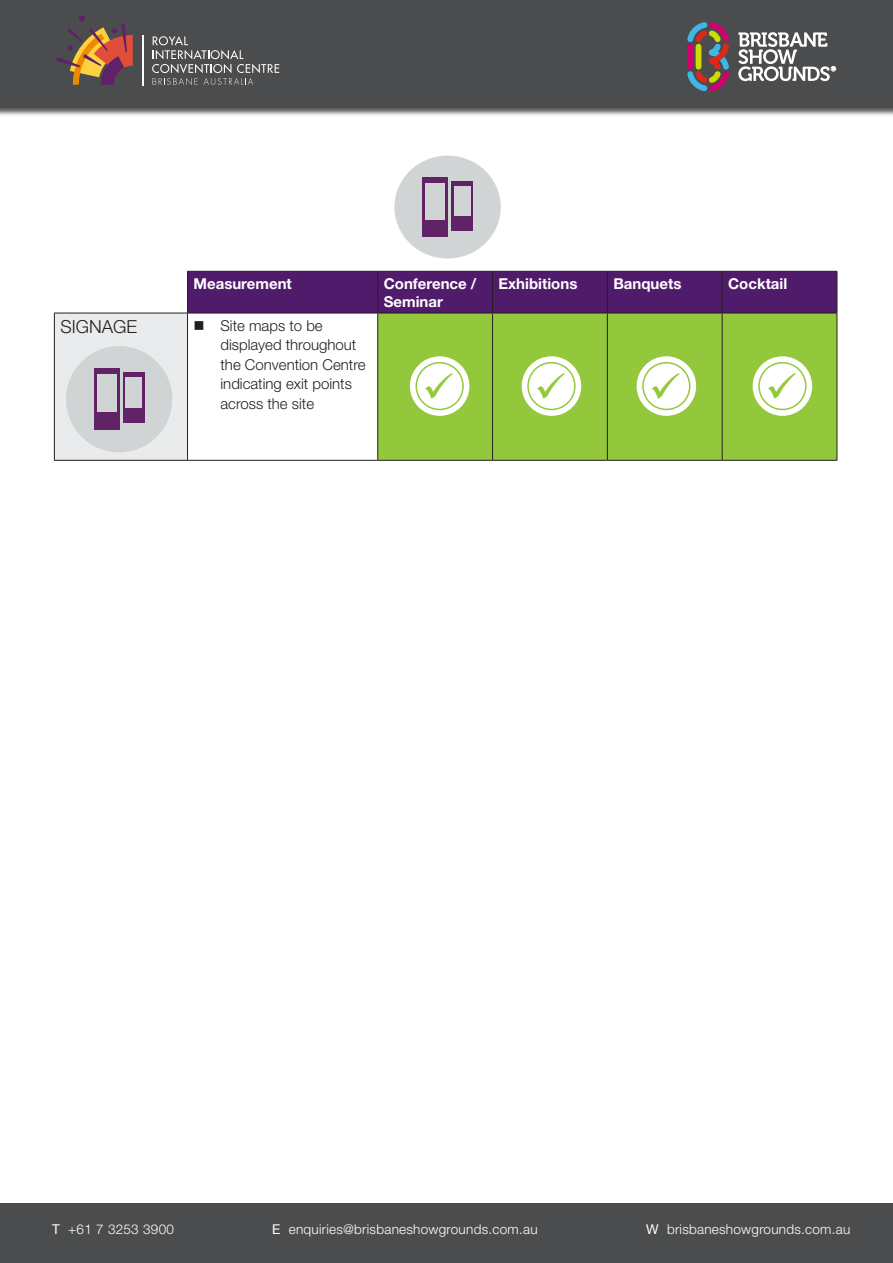
<style>
.page{position:relative;width:893px;height:1263px;background:#fff}
.page>*{position:absolute;margin:0;border:0;box-sizing:border-box;transform-origin:0 0}
.t1{font:300 18px "Helvetica Neue";color:#231f20}
.t2{font:300 15px/19.5px "Helvetica Neue";color:#231f20}
.t3{font:700 15px/18px "Helvetica Neue";color:#fff}
.t4{font:300 13.5px "Helvetica Neue";letter-spacing:.02em;color:#fff}
.s1{font-weight:400}
</style>
<div class="page">
<div style="left:0;top:0;width:893px;height:117px;background:#231f20;opacity:.75"></div>
<div style="left:0;top:0;width:893px;height:108px;background:#4b4c4d"></div>
<svg style="left:687px;top:22px;width:149px;height:70px"></svg>
<svg style="left:152px;top:36px;width:127px;height:49px"></svg>
<hr style="left:142px;top:35px;width:1px;height:50px;background:#fff">
<svg style="left:56px;top:24px;width:77px;height:61px"></svg>
<div style="left:79px;top:15px;width:6px;height:7px;background:#5f2167;border-radius:3px"></div>
<div style="left:0;top:1203px;width:893px;height:60px;background:#4b4c4d"></div>
<div style="left:188px;top:272px;width:649px;height:41px;background:#511b6c"></div>
<div style="left:54px;top:313px;width:134px;height:147px;background:#eaebec"></div>
<div style="left:378px;top:314px;width:459px;height:146px;background:#94c83c"></div>
<hr style="left:187px;top:271px;width:191px;height:1px;background:#231f20">
<hr style="left:187px;top:272px;width:1px;height:41px;background:#231f20">
<hr style="left:378px;top:271px;width:115px;height:1px;background:#231f20">
<hr style="left:377px;top:272px;width:1px;height:41px;background:#231f20">
<hr style="left:493px;top:271px;width:114px;height:1px;background:#231f20">
<hr style="left:492px;top:272px;width:1px;height:41px;background:#231f20">
<hr style="left:607px;top:271px;width:115px;height:1px;background:#231f20">
<hr style="left:607px;top:272px;width:1px;height:41px;background:#231f20">
<hr style="left:722px;top:271px;width:115px;height:1px;background:#231f20">
<hr style="left:722px;top:272px;width:1px;height:41px;background:#231f20">
<hr style="left:837px;top:272px;width:1px;height:41px;background:#231f20">
<hr style="left:187px;top:313px;width:1px;height:147px;background:#231f20">
<hr style="left:377px;top:313px;width:1px;height:147px;background:#231f20">
<hr style="left:492px;top:313px;width:1px;height:147px;background:#231f20">
<hr style="left:607px;top:313px;width:1px;height:147px;background:#231f20">
<hr style="left:722px;top:313px;width:1px;height:147px;background:#231f20">
<hr style="left:54px;top:313px;width:134px;height:1px;background:#231f20">
<hr style="left:54px;top:313px;width:1px;height:147px;background:#231f20">
<hr style="left:54px;top:460px;width:134px;height:1px;background:#231f20">
<hr style="left:188px;top:313px;width:190px;height:1px;background:#231f20">
<hr style="left:378px;top:313px;width:115px;height:1px;background:#231f20">
<hr style="left:493px;top:313px;width:114px;height:1px;background:#231f20">
<hr style="left:607px;top:313px;width:115px;height:1px;background:#231f20">
<hr style="left:722px;top:313px;width:115px;height:1px;background:#231f20">
<hr style="left:837px;top:313px;width:1px;height:147px;background:#231f20">
<hr style="left:188px;top:460px;width:190px;height:1px;background:#231f20">
<hr style="left:378px;top:460px;width:115px;height:1px;background:#231f20">
<hr style="left:493px;top:460px;width:114px;height:1px;background:#231f20">
<hr style="left:607px;top:460px;width:115px;height:1px;background:#231f20">
<hr style="left:722px;top:460px;width:115px;height:1px;background:#231f20">
<div style="left:394px;top:156px;width:107px;height:102px;background:#d1d4d4;border-radius:50%"></div>
<div style="left:423px;top:177px;width:25px;height:60px;background:#5f2366"></div>
<div style="left:425px;top:183px;width:20px;height:36px;background:#d1d4d4"></div>
<div style="left:452px;top:181px;width:21px;height:49px;background:#5f2366"></div>
<div style="left:454px;top:186px;width:16px;height:30px;background:#d1d4d4"></div>
<div style="left:66px;top:346px;width:106px;height:106px;background:#d1d4d4;border-radius:50%"></div>
<div style="left:94px;top:369px;width:25px;height:61px;background:#5f2366"></div>
<div style="left:97px;top:374px;width:20px;height:38px;background:#d1d4d4"></div>
<div style="left:123px;top:372px;width:21px;height:51px;background:#5f2366"></div>
<div style="left:125px;top:377px;width:17px;height:31px;background:#d1d4d4"></div>
<svg style="left:410px;top:356px;width:59px;height:60px"></svg>
<div style="left:416px;top:363px;width:47px;height:46px;background:#fff;border-radius:50%"></div>
<div style="left:415px;top:362px;width:49px;height:48px;border:2px solid #94c83c;border-radius:50%"></div>
<svg style="left:522px;top:356px;width:59px;height:60px"></svg>
<div style="left:528px;top:363px;width:47px;height:46px;background:#fff;border-radius:50%"></div>
<div style="left:527px;top:362px;width:49px;height:48px;border:2px solid #94c83c;border-radius:50%"></div>
<svg style="left:637px;top:356px;width:59px;height:60px"></svg>
<div style="left:643px;top:363px;width:47px;height:46px;background:#fff;border-radius:50%"></div>
<div style="left:642px;top:362px;width:48px;height:48px;border:2px solid #94c83c;border-radius:50%"></div>
<svg style="left:753px;top:356px;width:59px;height:60px"></svg>
<div style="left:759px;top:363px;width:47px;height:46px;background:#fff;border-radius:50%"></div>
<div style="left:758px;top:362px;width:48px;height:48px;border:2px solid #94c83c;border-radius:50%"></div>
<p class="t3" style="left:194px;top:274px;width:100px">Measurement</p>
<p class="t3" style="left:384px;top:274px;width:94px">Conference /<br>Seminar</p>
<p class="t3" style="left:499px;top:274px;width:80px">Exhibitions</p>
<p class="t3" style="left:613px;top:274px;width:70px">Banquets</p>
<p class="t3" style="left:728px;top:274px;width:61px">Cocktail</p>
<p class="t1" style="left:60px;top:316px;width:78px">SIGNAGE</p>
<p class="t2" style="left:221px;top:315px;width:147px;text-indent:-27px">■ Site maps to be displayed throughout the Convention Centre indicating exit points across the site</p>
<p class="t4" style="left:52px;top:1221px;width:123px"><span class="s1">T</span> +61 7 3253 3900</p>
<p class="t4" style="left:272px;top:1221px;width:267px"><span class="s1">E</span> enquiries@brisbaneshowgrounds.com.au</p>
<p class="t4" style="left:646px;top:1221px;width:206px"><span class="s1">W</span> brisbaneshowgrounds.com.au</p>
</div>
